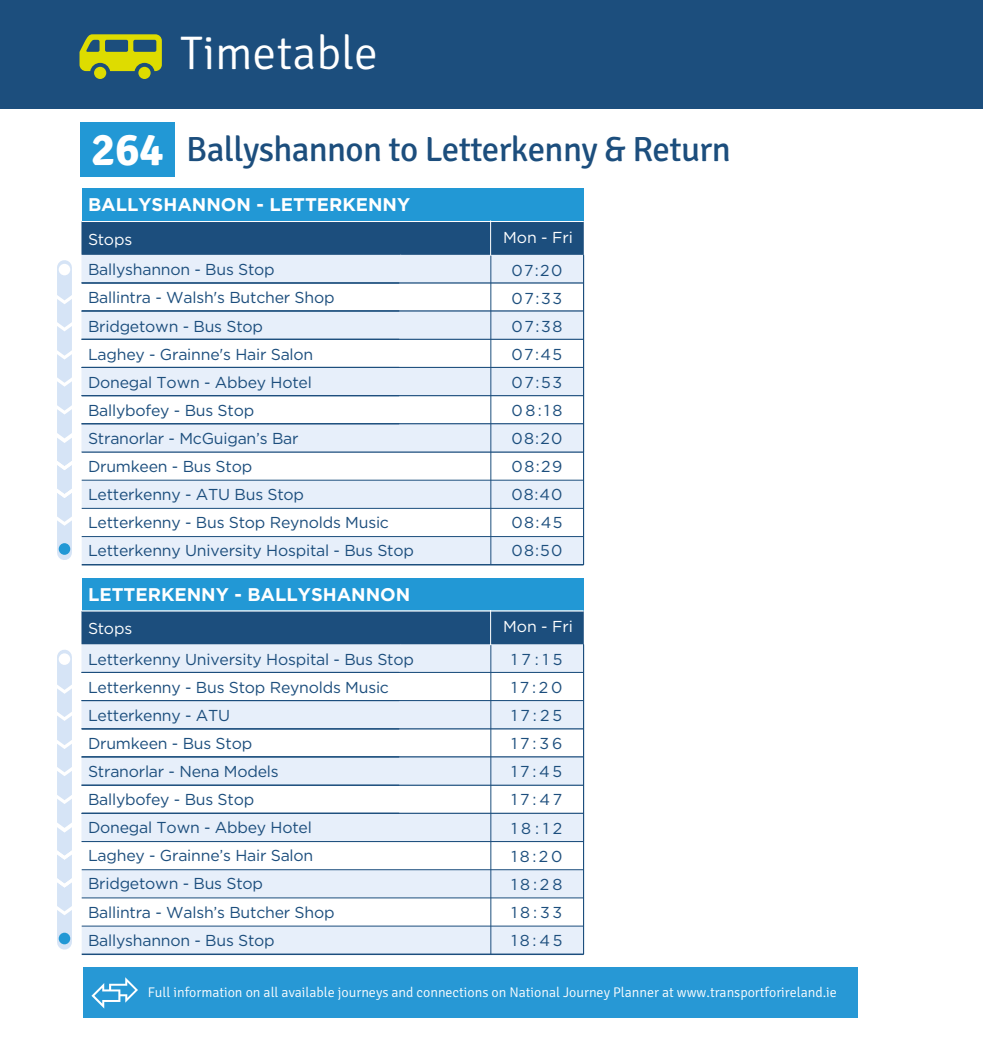
<style>
.page{position:relative;width:983px;height:1042px;background:#fff}
.page>*{position:absolute;margin:0;border:0;box-sizing:border-box;transform-origin:0 0}
.t1{font:300 47.25px "Signika";color:#fff}
.t2{font:35px "Signika";letter-spacing:-.02em;color:#1c4e7d}
.t3{font:700 18.38px "Gotham";color:#fff}
.t4{font:15.75px/28px "Gotham";letter-spacing:-.015em;color:#1c4e7d}
.t5{font:15.75px "Gotham";letter-spacing:-.01em;color:#fff}
.t6{font:300 14px "Signika";color:#fff}
.s1{font-weight:700;font-size:45.5px;color:#fff}
</style>
<div class="page">
<div style="left:0;top:0;width:982px;height:109px;background:#1c4e7d"></div>
<svg style="left:79px;top:34px;width:83px;height:37px"></svg>
<div style="left:138px;top:67px;width:13px;height:12px;background:#dedc00;border-radius:50%"></div>
<div style="left:94px;top:67px;width:12px;height:12px;background:#dedc00;border-radius:50%"></div>
<div style="left:80px;top:122px;width:95px;height:54px;background:#2298d5"></div>
<div style="left:83px;top:967px;width:774px;height:50px;background:#2798d5"></div>
<svg style="left:91px;top:977px;width:47px;height:31px"></svg>
<div style="left:82px;top:188px;width:501px;height:33px;background:#2298d5"></div>
<svg style="left:82px;top:255px;width:501px;height:309px;fill:#e7effa"></svg>
<div style="left:82px;top:222px;width:501px;height:33px;background:#1c4e7d"></div>
<hr style="left:82px;top:423px;width:501px;height:1px;background:#1c4e7d">
<hr style="left:82px;top:283px;width:501px;height:1px;background:#1c4e7d">
<hr style="left:82px;top:311px;width:501px;height:1px;background:#1c4e7d">
<hr style="left:82px;top:564px;width:501px;height:1px;background:#1c4e7d">
<hr style="left:82px;top:339px;width:501px;height:1px;background:#1c4e7d">
<hr style="left:82px;top:367px;width:501px;height:1px;background:#1c4e7d">
<hr style="left:82px;top:395px;width:501px;height:1px;background:#1c4e7d">
<div style="left:57px;top:267px;width:15px;height:286px;background:#d6e4f6"></div>
<div style="left:59px;top:264px;width:11px;height:11px;background:#fff;border-radius:50%"></div>
<div style="left:59px;top:543px;width:11px;height:12px;background:#2298d5;border-radius:50%"></div>
<svg style="left:57px;top:295px;width:15px;height:9px"></svg>
<svg style="left:57px;top:322px;width:15px;height:9px"></svg>
<svg style="left:57px;top:350px;width:15px;height:9px"></svg>
<svg style="left:57px;top:377px;width:15px;height:10px"></svg>
<svg style="left:57px;top:405px;width:15px;height:9px"></svg>
<hr style="left:490px;top:220px;width:1px;height:36px;background:#fff">
<hr style="left:82px;top:452px;width:501px;height:1px;background:#1c4e7d">
<hr style="left:82px;top:508px;width:501px;height:1px;background:#1c4e7d">
<hr style="left:82px;top:480px;width:501px;height:1px;background:#1c4e7d">
<hr style="left:82px;top:536px;width:501px;height:1px;background:#1c4e7d">
<svg style="left:57px;top:433px;width:15px;height:10px"></svg>
<svg style="left:57px;top:461px;width:15px;height:9px"></svg>
<svg style="left:57px;top:489px;width:15px;height:9px"></svg>
<svg style="left:57px;top:517px;width:15px;height:9px"></svg>
<hr style="left:583px;top:255px;width:1px;height:310px;background:#1c4e7d">
<hr style="left:490px;top:256px;width:1px;height:309px;background:#1c4e7d">
<div style="left:82px;top:578px;width:501px;height:33px;background:#2298d5"></div>
<svg style="left:82px;top:644px;width:501px;height:309px;fill:#e7effa"></svg>
<div style="left:82px;top:612px;width:501px;height:32px;background:#1c4e7d"></div>
<hr style="left:82px;top:813px;width:501px;height:1px;background:#1c4e7d">
<hr style="left:82px;top:672px;width:501px;height:1px;background:#1c4e7d">
<hr style="left:82px;top:700px;width:501px;height:1px;background:#1c4e7d">
<hr style="left:82px;top:953px;width:501px;height:2px;background:#1c4e7d">
<hr style="left:82px;top:728px;width:501px;height:1px;background:#1c4e7d">
<hr style="left:82px;top:756px;width:501px;height:1px;background:#1c4e7d">
<hr style="left:82px;top:785px;width:501px;height:1px;background:#1c4e7d">
<div style="left:57px;top:657px;width:15px;height:285px;background:#d6e4f6"></div>
<div style="left:59px;top:653px;width:11px;height:12px;background:#fff;border-radius:50%"></div>
<div style="left:59px;top:932px;width:11px;height:12px;background:#2298d5;border-radius:50%"></div>
<svg style="left:57px;top:685px;width:15px;height:9px"></svg>
<svg style="left:57px;top:712px;width:15px;height:9px"></svg>
<svg style="left:57px;top:740px;width:15px;height:9px"></svg>
<svg style="left:57px;top:767px;width:15px;height:9px"></svg>
<svg style="left:57px;top:795px;width:15px;height:9px"></svg>
<hr style="left:490px;top:610px;width:1px;height:36px;background:#fff">
<hr style="left:82px;top:841px;width:501px;height:1px;background:#1c4e7d">
<hr style="left:82px;top:897px;width:501px;height:1px;background:#1c4e7d">
<hr style="left:82px;top:869px;width:501px;height:1px;background:#1c4e7d">
<hr style="left:82px;top:926px;width:501px;height:1px;background:#1c4e7d">
<svg style="left:57px;top:823px;width:15px;height:9px"></svg>
<svg style="left:57px;top:850px;width:15px;height:10px"></svg>
<svg style="left:57px;top:878px;width:15px;height:9px"></svg>
<svg style="left:57px;top:906px;width:15px;height:9px"></svg>
<hr style="left:583px;top:644px;width:1px;height:310px;background:#1c4e7d">
<hr style="left:490px;top:645px;width:1px;height:309px;background:#1c4e7d">
<h1 class="t1" style="left:180px;top:27px;width:199px">Timetable</h1>
<h2 class="t2" style="left:91px;top:130px;width:641px"><span class="s1">264</span> Ballyshannon to Letterkenny &amp; Return</h2>
<p class="t3" style="left:88px;top:192px;width:323px">BALLYSHANNON - LETTERKENNY</p>
<p class="t5" style="left:88px;top:229px;width:46px">Stops</p>
<p class="t5" style="left:503px;top:227px;width:71px">Mon - Fri</p>
<p class="t4" style="left:88px;top:255px;width:327px">Ballyshannon - Bus Stop<br>Ballintra - Walsh's Butcher Shop<br>Bridgetown - Bus Stop<br>Laghey - Grainne's Hair Salon<br>Donegal Town - Abbey Hotel<br>Ballybofey - Bus Stop<br>Stranorlar - McGuigan’s Bar<br>Drumkeen - Bus Stop<br>Letterkenny - ATU Bus Stop<br>Letterkenny - Bus Stop Reynolds Music<br>Letterkenny University Hospital - Bus Stop</p>
<p class="t4" style="left:511px;top:256px;width:52px;text-align:justify">07:20<br>07:33<br>07:38<br>07:45<br>07:53<br>08:18<br>08:20<br>08:29<br>08:40<br>08:45<br>08:50</p>
<p class="t3" style="left:88px;top:582px;width:323px">LETTERKENNY - BALLYSHANNON</p>
<p class="t5" style="left:88px;top:618px;width:46px">Stops</p>
<p class="t5" style="left:503px;top:616px;width:71px">Mon - Fri</p>
<p class="t4" style="left:88px;top:645px;width:327px">Letterkenny University Hospital - Bus Stop<br>Letterkenny - Bus Stop Reynolds Music<br>Letterkenny - ATU<br>Drumkeen - Bus Stop<br>Stranorlar - Nena Models<br>Ballybofey - Bus Stop<br>Donegal Town - Abbey Hotel<br>Laghey - Grainne’s Hair Salon<br>Bridgetown - Bus Stop<br>Ballintra - Walsh’s Butcher Shop<br>Ballyshannon - Bus Stop</p>
<p class="t4" style="left:511px;top:645px;width:52px;text-align:justify">17:15<br>17:20<br>17:25<br>17:36<br>17:45<br>17:47<br>18:12<br>18:20<br>18:28<br>18:33<br>18:45</p>
<p class="t6" style="left:148px;top:984px;width:690px">Full information on all available journeys and connections on National Journey Planner at www.transportforireland.ie</p>
</div>
